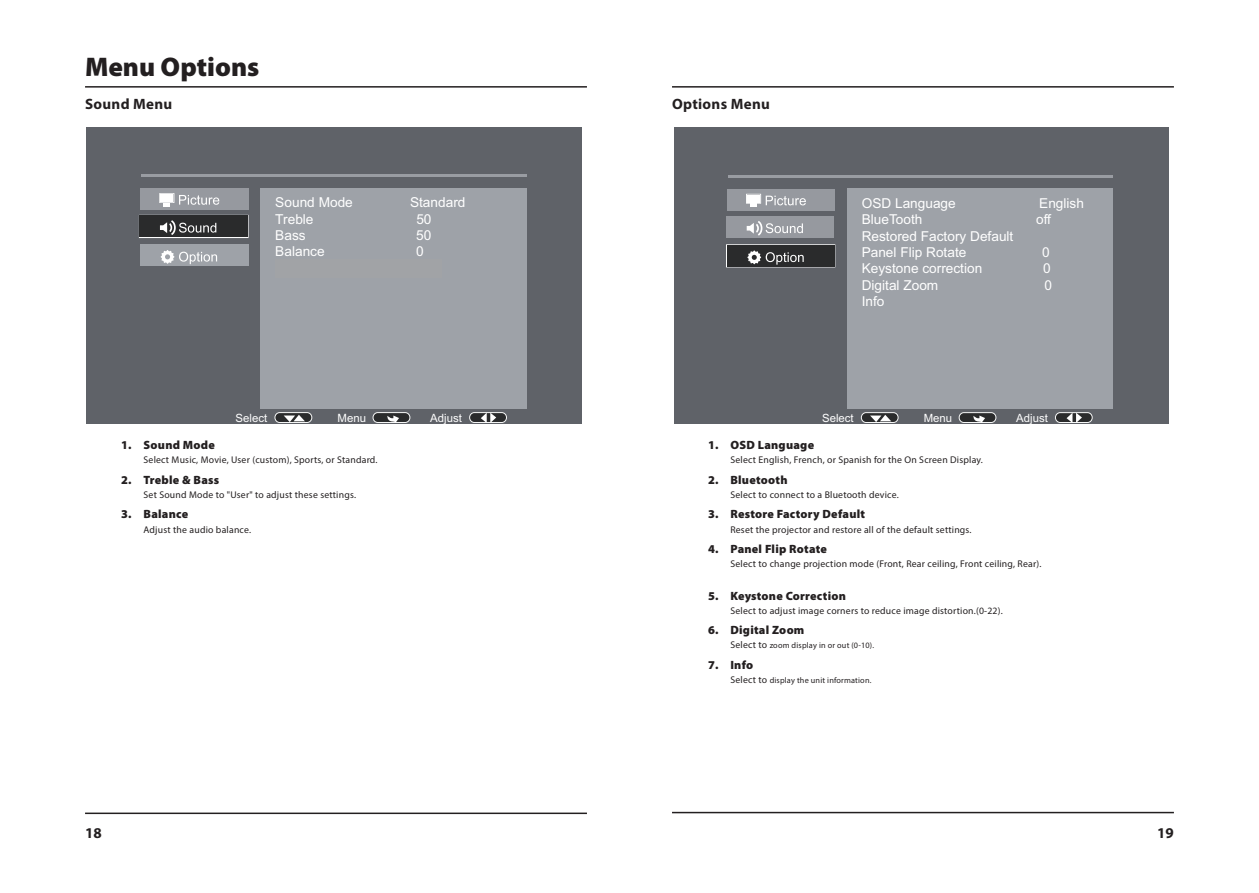
<style>
.page{position:relative;width:1259px;height:893px;background:#fff}
.page>*{position:absolute;margin:0;border:0;box-sizing:border-box;transform-origin:0 0}
.Section_Heading_NO_T{font:900 27px "Myriad Pro";color:#231f20}
.Section_Sub-Heading{font:700 15px "Myriad Pro";letter-spacing:.02em;color:#231f20}
.t1{font:13.65px/16.4px "Arial";color:#fff}
.t2{font:900 12px "Myriad Pro";letter-spacing:.02em;color:#231f20}
.t3{font:11.4px "Arial";color:#fff}
.LIST__Numbers_-_Just{font:9.75px "Myriad Pro";letter-spacing:.02em;color:#231f20}
.LIST__Numbers_-_Just-2{font:8.25px "Myriad Pro";letter-spacing:.02em;color:#231f20}
.s1{font-size:9.75px}
</style>
<div class="page">
<hr style="left:85px;top:813px;width:502px;height:1px;background:#231f20">
<hr style="left:85px;top:86px;width:502px;height:2px;background:#231f20">
<hr style="left:672px;top:86px;width:502px;height:2px;background:#231f20">
<hr style="left:672px;top:812px;width:502px;height:1px;background:#231f20">
<div style="left:673px;top:128px;width:495px;height:296px;background:#5f6268"></div>
<div style="left:727px;top:189px;width:107px;height:21px;background:#96999f"></div>
<div style="left:726px;top:216px;width:108px;height:22px;background:#96999f"></div>
<div style="left:847px;top:189px;width:265px;height:220px;background:#9ea2a8"></div>
<hr style="left:728px;top:175px;width:384px;height:2px;background:#999ca2">
<svg style="left:746px;top:221px;width:57px;height:15px"></svg>
<svg style="left:746px;top:194px;width:60px;height:13px"></svg>
<div style="left:747px;top:195px;width:13px;height:8px;background:#fff"></div>
<div style="left:861px;top:413px;width:37px;height:9px;background:#2a2b2c;border-radius:5px"></div>
<div style="left:861px;top:412px;width:37px;height:11px;border:1px solid #f6f7f7;border-radius:5px"></div>
<svg style="left:870px;top:415px;width:21px;height:7px"></svg>
<div style="left:959px;top:413px;width:37px;height:9px;background:#2a2b2c;border-radius:5px"></div>
<div style="left:959px;top:412px;width:37px;height:11px;border:1px solid #f6f7f7;border-radius:5px"></div>
<div style="left:1055px;top:413px;width:37px;height:9px;background:#2a2b2c;border-radius:5px"></div>
<div style="left:1055px;top:412px;width:37px;height:11px;border:1px solid #f6f7f7;border-radius:5px"></div>
<svg style="left:1066px;top:413px;width:16px;height:10px"></svg>
<svg style="left:973px;top:416px;width:12px;height:7px"></svg>
<div style="left:726px;top:244px;width:109px;height:23px;border:1px solid #fff"></div>
<div style="left:727px;top:245px;width:107px;height:22px;background:#2a2b2c"></div>
<svg style="left:747px;top:250px;width:56px;height:15px"></svg>
<div style="left:87px;top:128px;width:495px;height:296px;background:#5f6268"></div>
<div style="left:140px;top:188px;width:108px;height:22px;background:#96999f"></div>
<div style="left:139px;top:215px;width:109px;height:23px;border:1px solid #fff"></div>
<div style="left:140px;top:216px;width:108px;height:21px;background:#2a2b2c"></div>
<div style="left:140px;top:244px;width:108px;height:22px;background:#9ea2a8"></div>
<div style="left:260px;top:188px;width:267px;height:221px;background:#9ea2a8"></div>
<hr style="left:141px;top:174px;width:386px;height:3px;background:#999ca2">
<svg style="left:160px;top:220px;width:56px;height:15px"></svg>
<svg style="left:161px;top:250px;width:56px;height:14px"></svg>
<svg style="left:159px;top:193px;width:60px;height:14px"></svg>
<div style="left:161px;top:194px;width:12px;height:8px;background:#fff"></div>
<div style="left:275px;top:413px;width:37px;height:9px;background:#2a2b2c;border-radius:5px"></div>
<div style="left:275px;top:412px;width:37px;height:11px;border:1px solid #f6f7f7;border-radius:5px"></div>
<svg style="left:284px;top:415px;width:21px;height:7px"></svg>
<div style="left:373px;top:413px;width:37px;height:9px;background:#2a2b2c;border-radius:5px"></div>
<div style="left:373px;top:412px;width:37px;height:11px;border:1px solid #f6f7f7;border-radius:5px"></div>
<div style="left:469px;top:413px;width:37px;height:9px;background:#2a2b2c;border-radius:5px"></div>
<div style="left:469px;top:412px;width:38px;height:11px;border:1px solid #f6f7f7;border-radius:5px"></div>
<svg style="left:481px;top:413px;width:15px;height:10px"></svg>
<svg style="left:387px;top:416px;width:12px;height:7px"></svg>
<p class="Section_Heading_NO_T" style="left:85px;top:48px;width:176px">Menu Options</p>
<p class="Section_Sub-Heading" style="left:85px;top:94px;width:89px">Sound Menu</p>
<p class="Section_Sub-Heading" style="left:672px;top:94px;width:99px">Options Menu</p>
<p class="t1" style="left:275px;top:194px;width:79px">Sound Mode</p>
<p class="t1" style="left:410px;top:194px;width:57px">Standard</p>
<p class="t1" style="left:275px;top:210px;width:40px">Treble</p>
<p class="t1" style="left:416px;top:210px;width:17px">50</p>
<p class="t1" style="left:275px;top:227px;width:32px">Bass</p>
<p class="t1" style="left:416px;top:227px;width:17px">50</p>
<p class="t1" style="left:275px;top:243px;width:51px">Balance</p>
<p class="t1" style="left:416px;top:243px;width:9px">0</p>
<p class="t1" style="left:861px;top:195px;width:96px">OSD Language</p>
<p class="t1" style="left:1039px;top:195px;width:46px">English</p>
<p class="t1" style="left:861px;top:211px;width:62px">BlueTooth</p>
<p class="t1" style="left:1036px;top:211px;width:16px">off</p>
<p class="t1" style="left:861px;top:227px;width:153px">Restored Factory Default<br>Panel Flip Rotate</p>
<p class="t1" style="left:1042px;top:244px;width:9px">0</p>
<p class="t1" style="left:861px;top:260px;width:122px">Keystone correction</p>
<p class="t1" style="left:1043px;top:260px;width:9px">0</p>
<p class="t1" style="left:861px;top:277px;width:78px">Digital Zoom</p>
<p class="t1" style="left:1044px;top:277px;width:9px">0</p>
<p class="t1" style="left:861px;top:293px;width:24px">Info</p>
<p class="t3" style="left:236px;top:410px;width:33px">Select</p>
<p class="t3" style="left:337px;top:410px;width:30px">Menu</p>
<p class="t3" style="left:430px;top:410px;width:33px">Adjust</p>
<p class="t3" style="left:822px;top:410px;width:33px">Select</p>
<p class="t3" style="left:923px;top:410px;width:30px">Menu</p>
<p class="t3" style="left:1016px;top:410px;width:33px">Adjust</p>
<p class="t2" style="left:121px;top:437px;width:95px">1. Sound Mode</p>
<p class="LIST__Numbers_-_Just" style="left:144px;top:454px;width:235px">Select Music, Movie, User (custom), Sports, or Standard.</p>
<p class="t2" style="left:121px;top:472px;width:100px">2. Treble &amp; Bass</p>
<p class="LIST__Numbers_-_Just" style="left:144px;top:489px;width:214px">Set Sound Mode to "User" to adjust these settings.</p>
<p class="t2" style="left:121px;top:506px;width:68px">3. Balance</p>
<p class="LIST__Numbers_-_Just" style="left:144px;top:523px;width:109px">Adjust the audio balance.</p>
<p class="t2" style="left:708px;top:437px;width:108px">1. OSD Language</p>
<p class="LIST__Numbers_-_Just" style="left:730px;top:454px;width:254px">Select English, French, or Spanish for the On Screen Display.</p>
<p class="t2" style="left:708px;top:472px;width:81px">2. Bluetooth</p>
<p class="LIST__Numbers_-_Just" style="left:730px;top:489px;width:170px">Select to connect to a Bluetooth device.</p>
<p class="t2" style="left:708px;top:506px;width:159px">3. Restore Factory Default</p>
<p class="LIST__Numbers_-_Just" style="left:730px;top:523px;width:243px">Reset the projector and restore all of the default settings.</p>
<p class="t2" style="left:708px;top:541px;width:121px">4. Panel Flip Rotate</p>
<p class="LIST__Numbers_-_Just" style="left:730px;top:558px;width:312px">Select to change projection mode (Front, Rear ceiling, Front ceiling, Rear).</p>
<p class="t2" style="left:708px;top:588px;width:139px">5. Keystone Correction</p>
<p class="LIST__Numbers_-_Just" style="left:730px;top:604px;width:274px">Select to adjust image corners to reduce image distortion.(0-22).</p>
<p class="t2" style="left:708px;top:622px;width:98px">6. Digital Zoom</p>
<p class="LIST__Numbers_-_Just-2" style="left:730px;top:641px;width:145px"><span class="s1">Select to</span> zoom display in or out (0-10).</p>
<p class="t2" style="left:708px;top:657px;width:47px">7. Info</p>
<p class="LIST__Numbers_-_Just-2" style="left:730px;top:675px;width:143px"><span class="s1">Select to</span> display the unit information.</p>
<h2 class="Section_Sub-Heading" style="left:85px;top:824px;width:18px">18</h2>
<h2 class="Section_Sub-Heading" style="left:1157px;top:823px;width:18px">19</h2>
</div>
